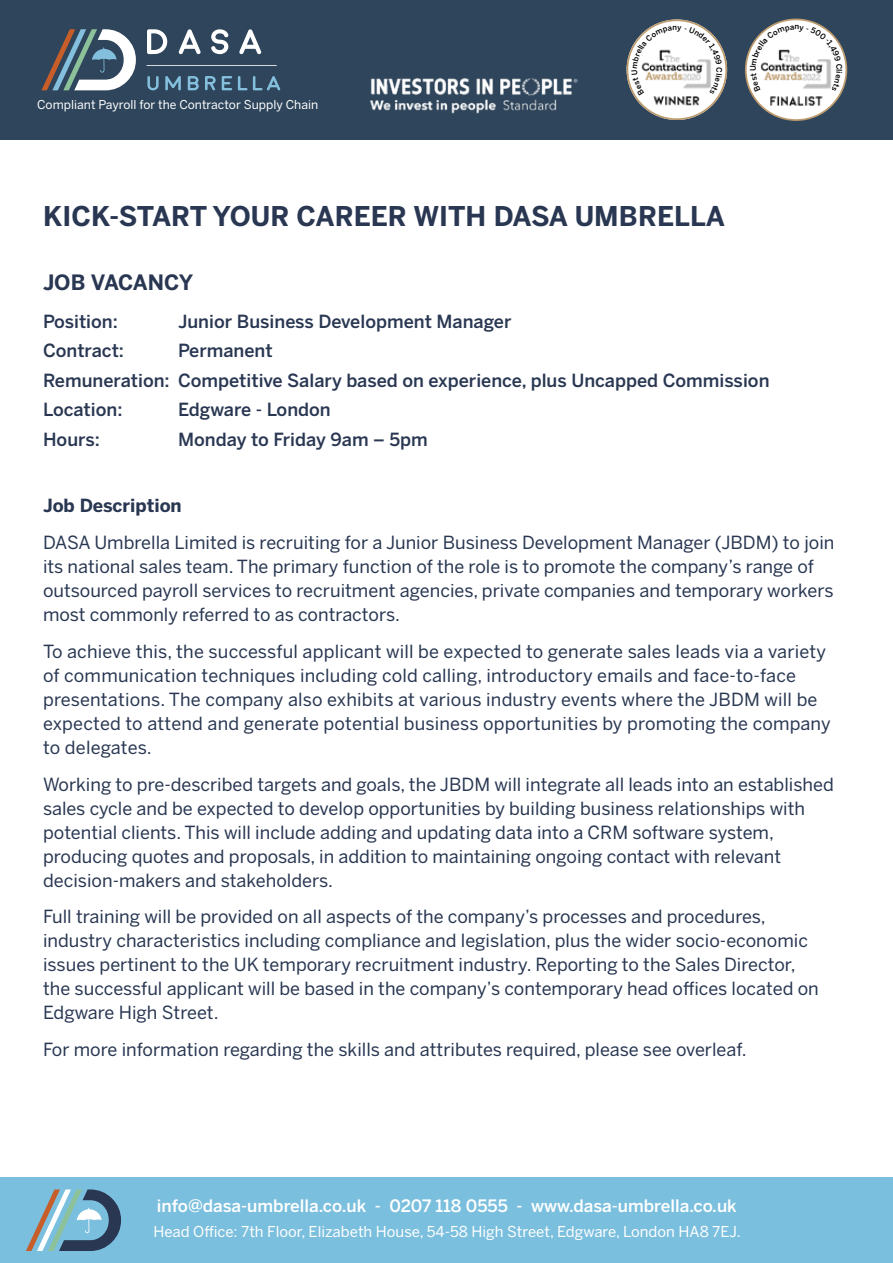
<style>
.page{position:relative;width:893px;height:1263px;background:#fff}
.page>*{position:absolute;margin:0;border:0;box-sizing:border-box;transform-origin:0 0}
.t1{font:700 27px "Benton Sans";color:#293752}
.t2{font:700 21px "Benton Sans";letter-spacing:-.015em;color:#293752}
.t3{font:18px/24px "Benton Sans";color:#293752}
.t4{font:500 18px/29.5px "Benton Sans";color:#293752}
.t5{font:700 18px "Benton Sans";color:#293752}
.t6{font:500 17.1px "Benton Sans";color:#fff}
.t7{font:14.85px "Benton Sans";color:#fff}
.t8{font:12.15px "Benton Sans";color:#fff}
</style>
<div class="page">
<div style="left:0;top:0;width:893px;height:139px;background:#2e455b"></div>
<svg style="left:147px;top:29px;width:20px;height:25px"></svg>
<svg style="left:179px;top:29px;width:22px;height:25px"></svg>
<svg style="left:211px;top:29px;width:17px;height:25px"></svg>
<svg style="left:239px;top:29px;width:22px;height:25px"></svg>
<hr style="left:146px;top:65px;width:131px;height:1px;background:#fff">
<svg style="left:147px;top:76px;width:12px;height:14px"></svg>
<svg style="left:165px;top:76px;width:16px;height:14px"></svg>
<svg style="left:188px;top:76px;width:11px;height:14px"></svg>
<svg style="left:205px;top:76px;width:11px;height:14px"></svg>
<svg style="left:222px;top:76px;width:10px;height:14px"></svg>
<svg style="left:238px;top:76px;width:42px;height:14px"></svg>
<svg style="left:41px;top:29px;width:95px;height:61px"></svg>
<img style="left:627px;top:19px;width:100px;height:101px;border-radius:50px">
<div style="left:627px;top:19px;width:100px;height:101px;border:2px solid #bc9a6c;border-radius:50%"></div>
<div style="left:746px;top:19px;width:100px;height:101px;background:#fff;border-radius:50%"></div>
<div style="left:745px;top:19px;width:102px;height:102px;border:2px solid #bc9a6c;border-radius:50%"></div>
<img style="left:770px;top:96px;width:53px;height:10px">
<div style="left:0;top:1177px;width:893px;height:86px;background:#7bbfde"></div>
<svg style="left:26px;top:1189px;width:95px;height:62px"></svg>
<img style="left:370px;top:78px;width:208px;height:36px">
<svg style="left:631px;top:26px;width:91px;height:69px;background:#e3e3e2"></svg>
<svg style="left:750px;top:25px;width:92px;height:66px"></svg>
<p class="t8" style="left:37px;top:97px;width:283px">Compliant Payroll for the Contractor Supply Chain</p>
<h1 class="t1" style="left:43px;top:200px;width:683px">KICK-START YOUR CAREER WITH DASA UMBRELLA</h1>
<p class="t2" style="left:43px;top:270px;width:152px">JOB VACANCY</p>
<p class="t4" style="left:43px;top:306px;width:76px">Position:</p>
<p class="t4" style="left:178px;top:306px;width:335px">Junior Business Development Manager</p>
<p class="t4" style="left:43px;top:336px;width:83px">Contract:</p>
<p class="t4" style="left:43px;top:336px;width:728px;text-indent:135px">Permanent<br>Remuneration: Competitive Salary based on experience, plus Uncapped Commission<br>Location:</p>
<p class="t4" style="left:178px;top:395px;width:154px">Edgware - London</p>
<p class="t4" style="left:43px;top:424px;width:58px">Hours:</p>
<p class="t4" style="left:178px;top:424px;width:251px">Monday to Friday 9am – 5pm</p>
<p class="t5" style="left:43px;top:495px;width:140px">Job Description</p>
<p class="t3" style="left:43px;top:530px;width:793px">DASA Umbrella Limited is recruiting for a Junior Business Development Manager (JBDM) to join its national sales team. The primary function of the role is to promote the company’s range of outsourced payroll services to recruitment agencies, private companies and temporary workers most commonly referred to as contractors.</p>
<p class="t3" style="left:43px;top:639px;width:789px">To achieve this, the successful applicant will be expected to generate sales leads via a variety of communication techniques including cold calling, introductory emails and face-to-face presentations. The company also exhibits at various industry events where the JBDM will be expected to attend and generate potential business opportunities by promoting the company to delegates.</p>
<p class="t3" style="left:43px;top:772px;width:792px">Working to pre-described targets and goals, the JBDM will integrate all leads into an established sales cycle and be expected to develop opportunities by building business relationships with potential clients. This will include adding and updating data into a CRM software system, producing quotes and proposals, in addition to maintaining ongoing contact with relevant decision-makers and stakeholders.</p>
<p class="t3" style="left:43px;top:904px;width:777px">Full training will be provided on all aspects of the company’s processes and procedures, industry characteristics including compliance and legislation, plus the wider socio-economic issues pertinent to the UK temporary recruitment industry. Reporting to the Sales Director, the successful applicant will be based in the company’s contemporary head offices located on Edgware High Street.</p>
<p class="t3" style="left:43px;top:1037px;width:705px">For more information regarding the skills and attributes required, please see overleaf.</p>
<p class="t6" style="left:157px;top:1195px;width:581px">info@dasa-umbrella.co.uk - 0207 118 0555 - www.dasa-umbrella.co.uk</p>
<p class="t7" style="left:154px;top:1223px;width:589px">Head Office: 7th Floor, Elizabeth House, 54-58 High Street, Edgware, London HA8 7EJ.</p>
</div>
